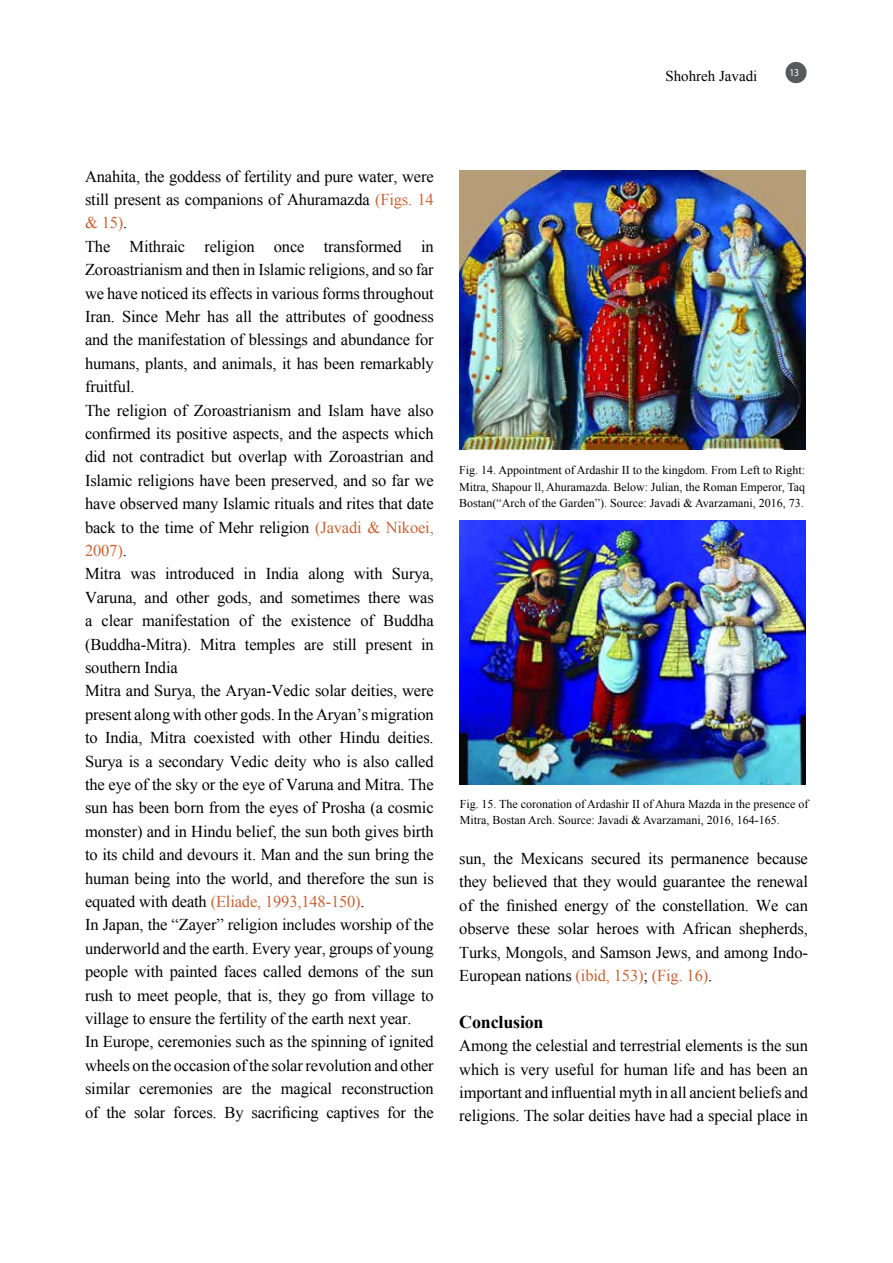
<style>
.page{position:relative;width:893px;height:1263px;background:#fff}
.page>*{position:absolute;margin:0;border:0;box-sizing:border-box;transform-origin:0 0}
.t1{font:700 18px "Times New Roman";letter-spacing:-.01em;color:#000}
.t2{font:16.5px/23.4px "Times New Roman";letter-spacing:-.01em;color:#000;text-align:justify}
.t3{font:16.5px "Times New Roman";letter-spacing:-.01em;color:#c86234}
.t4{font:15px "Times New Roman";color:#000}
.t5{font:12px/16.5px "Times New Roman";color:#000;text-align:justify}
.t6{font:10.5px "Myriad Pro";color:#fff;scale:.92 1}
.s1{color:#c86234}
.s2{color:#000}
</style>
<div class="page">
<div style="left:785px;top:62px;width:22px;height:21px;background:#58595b;border-radius:50%"></div>
<img style="left:459px;top:170px;width:346px;height:280px">
<img style="left:459px;top:521px;width:346px;height:264px">
<p class="t4" style="left:665px;top:65px;width:94px">Shohreh Javadi</p>
<p class="t6" style="left:789px;top:66px;width:12px">13</p>
<p class="t2" style="left:85px;top:164px;width:350px">Anahita, the goddess of fertility and pure water, were</p>
<p class="t2" style="left:85px;top:187px;width:350px">still present as companions of Ahuramazda <span class="s1">(Figs. 14</span></p>
<p class="t3" style="left:85px;top:211px;width:44px">&amp; 15 <span class="s2">.</span>(</p>
<p class="t2" style="left:421px;top:234px;width:14px">in</p>
<p class="t2" style="left:85px;top:234px;width:27px">The</p>
<p class="t2" style="left:85px;top:257px;width:350px">Zoroastrianism and then in Islamic religions, and so far</p>
<p class="t2" style="left:85px;top:281px;width:350px">we have noticed its effects in various forms throughout</p>
<p class="t2" style="left:85px;top:304px;width:350px">Iran. Since Mehr has all the attributes of goodness</p>
<p class="t2" style="left:85px;top:328px;width:350px">and the manifestation of blessings and abundance for</p>
<p class="t2" style="left:85px;top:351px;width:350px">humans, plants, and animals, it has been remarkably</p>
<p class="t2" style="left:85px;top:374px;width:51px">fruitful.</p>
<p class="t2" style="left:85px;top:398px;width:350px">The religion of Zoroastrianism and Islam have also</p>
<p class="t2" style="left:85px;top:421px;width:350px">confirmed its positive aspects, and the aspects which</p>
<p class="t2" style="left:85px;top:445px;width:350px">did not contradict but overlap with Zoroastrian and</p>
<p class="t2" style="left:85px;top:468px;width:350px">Islamic religions have been preserved, and so far we</p>
<p class="t2" style="left:85px;top:491px;width:350px">have observed many Islamic rituals and rites that date</p>
<p class="t2" style="left:85px;top:515px;width:350px">back to the time of Mehr religion <span class="s1">(Javadi &amp; Nikoei,</span></p>
<p class="t3" style="left:85px;top:539px;width:43px">2007 <span class="s2">.</span>(</p>
<p class="t2" style="left:392px;top:562px;width:43px">Surya,</p>
<p class="t2" style="left:130px;top:234px;width:57px">Mithraic</p>
<p class="t2" style="left:204px;top:234px;width:52px">religion</p>
<p class="t2" style="left:324px;top:234px;width:80px">transformed</p>
<p class="t2" style="left:274px;top:234px;width:32px">once</p>
<p class="t2" style="left:85px;top:562px;width:38px">Mitra</p>
<p class="t2" style="left:165px;top:562px;width:71px">introduced</p>
<p class="t2" style="left:244px;top:562px;width:14px">in</p>
<p class="t2" style="left:266px;top:562px;width:35px">India</p>
<p class="t2" style="left:308px;top:562px;width:38px">along</p>
<p class="t2" style="left:354px;top:562px;width:30px">with</p>
<p class="t2" style="left:130px;top:562px;width:27px">was</p>
<p class="t2" style="left:85px;top:585px;width:53px">Varuna,</p>
<p class="t2" style="left:145px;top:585px;width:25px">and</p>
<p class="t2" style="left:176px;top:585px;width:35px">other</p>
<p class="t2" style="left:217px;top:585px;width:36px">gods,</p>
<p class="t2" style="left:260px;top:585px;width:25px">and</p>
<p class="t2" style="left:291px;top:585px;width:71px">sometimes</p>
<p class="t2" style="left:368px;top:585px;width:34px">there</p>
<p class="t2" style="left:408px;top:585px;width:27px">was</p>
<p class="t2" style="left:85px;top:608px;width:9px">a</p>
<p class="t2" style="left:102px;top:608px;width:33px">clear</p>
<p class="t2" style="left:142px;top:608px;width:89px">manifestation</p>
<p class="t2" style="left:262px;top:608px;width:21px">the</p>
<p class="t2" style="left:239px;top:608px;width:15px">of</p>
<p class="t2" style="left:291px;top:608px;width:62px">existence</p>
<p class="t2" style="left:383px;top:608px;width:52px">Buddha</p>
<p class="t2" style="left:360px;top:608px;width:15px">of</p>
<p class="t2" style="left:85px;top:632px;width:108px">(Buddha-Mitra .)</p>
<p class="t2" style="left:85px;top:655px;width:94px">southern India</p>
<p class="t2" style="left:85px;top:679px;width:350px">Mitra and Surya, the Aryan-Vedic solar deities, were</p>
<p class="t2" style="left:85px;top:702px;width:350px">present along with other gods In. the Aryan s’ migration</p>
<p class="t2" style="left:388px;top:725px;width:48px">deities.</p>
<p class="t2" style="left:200px;top:632px;width:38px">Mitra</p>
<p class="t2" style="left:245px;top:632px;width:52px">temples</p>
<p class="t2" style="left:333px;top:632px;width:26px">still</p>
<p class="t2" style="left:421px;top:632px;width:14px">in</p>
<p class="t2" style="left:366px;top:632px;width:48px">present</p>
<p class="t2" style="left:304px;top:632px;width:21px">are</p>
<p class="t2" style="left:105px;top:725px;width:39px">India,</p>
<p class="t2" style="left:150px;top:725px;width:38px">Mitra</p>
<p class="t2" style="left:194px;top:725px;width:63px">coexisted</p>
<p class="t2" style="left:262px;top:725px;width:30px">with</p>
<p class="t2" style="left:299px;top:725px;width:35px">other</p>
<p class="t2" style="left:340px;top:725px;width:42px">Hindu</p>
<p class="t2" style="left:85px;top:725px;width:14px">to</p>
<p class="t2" style="left:85px;top:749px;width:350px">Surya is a secondary Vedic deity who is also called</p>
<p class="t2" style="left:85px;top:772px;width:350px">the eye of the sky or the eye of Varuna and Mitra. The</p>
<p class="t2" style="left:85px;top:795px;width:350px">sun has been born from the eyes of Prosha (a cosmic</p>
<p class="t2" style="left:85px;top:819px;width:350px">monster) and in Hindu belief, the sun both gives birth</p>
<p class="t2" style="left:85px;top:842px;width:350px">to its child and devours .i t Man and the sun bring the</p>
<p class="t2" style="left:85px;top:866px;width:350px">human being into the world, and therefore the sun is</p>
<p class="t3" style="left:85px;top:890px;width:281px"><span class="s2">equated with death</span> (Eliade, 1993,148-150 <span class="s2">.</span>(</p>
<p class="t2" style="left:85px;top:912px;width:350px">In Japan, the “Zayer” religion includes worship of the</p>
<p class="t2" style="left:85px;top:936px;width:350px">underworld and the earth. Every year, groups of young</p>
<p class="t2" style="left:85px;top:959px;width:350px">people with painted faces called demons of the sun</p>
<p class="t2" style="left:85px;top:983px;width:350px">rush to meet people, that is, they go from village to</p>
<p class="t2" style="left:85px;top:1006px;width:328px">village to ensure the fertility of the earth next year.</p>
<p class="t2" style="left:85px;top:1029px;width:350px">In Europe, ceremonies such as the spinning of ignited</p>
<p class="t2" style="left:85px;top:1053px;width:350px">wheels on the occasion of the solar revolution and other</p>
<p class="t2" style="left:342px;top:1076px;width:94px">reconstruction</p>
<p class="t2" style="left:85px;top:1076px;width:46px">similar</p>
<p class="t2" style="left:139px;top:1076px;width:75px">ceremonies</p>
<p class="t2" style="left:252px;top:1076px;width:21px">the</p>
<p class="t2" style="left:281px;top:1076px;width:53px">magical</p>
<p class="t2" style="left:222px;top:1076px;width:21px">are</p>
<p class="t2" style="left:106px;top:1100px;width:21px">the</p>
<p class="t2" style="left:85px;top:1100px;width:15px">of</p>
<p class="t2" style="left:134px;top:1100px;width:33px">solar</p>
<p class="t2" style="left:173px;top:1100px;width:45px">forces.</p>
<p class="t2" style="left:225px;top:1100px;width:21px">By</p>
<p class="t2" style="left:251px;top:1100px;width:69px">sacrificing</p>
<p class="t2" style="left:326px;top:1100px;width:54px">captives</p>
<p class="t2" style="left:414px;top:1100px;width:21px">the</p>
<p class="t2" style="left:387px;top:1100px;width:20px">for</p>
<p class="t5" style="left:459px;top:462px;width:347px">Fig. 14. Appointment of Ardashir II to the kingdom. From Left to Right:<br>Mitra, Shapour ,l l Ahuramazda. Below: Julian, the Roman Emperor, Taq Bostan(“Arch of the Garden”). Source: Javadi &amp; Avarzamani, 2016, 73.</p>
<p class="t5" style="left:460px;top:795px;width:350px">Fig. 15. The coronation of Ardashir II of Ahura Mazda in the presence of<br>Mitra, Bostan Arch. Source: Javadi &amp; Avarzamani, 2016, 164-165.</p>
<p class="t2" style="left:757px;top:846px;width:53px">because</p>
<p class="t2" style="left:493px;top:846px;width:21px">the</p>
<p class="t2" style="left:521px;top:846px;width:64px">Mexicans</p>
<p class="t2" style="left:591px;top:846px;width:51px">secured</p>
<p class="t2" style="left:648px;top:846px;width:17px">its</p>
<p class="t2" style="left:671px;top:846px;width:80px">permanence</p>
<p class="t2" style="left:459px;top:846px;width:28px">sun,</p>
<p class="t2" style="left:459px;top:870px;width:350px">they believed that they would guarantee the renewal</p>
<p class="t2" style="left:459px;top:893px;width:350px">of the finished energy of the constellation. We can</p>
<p class="t2" style="left:739px;top:916px;width:70px">shepherds,</p>
<p class="t2" style="left:459px;top:916px;width:52px">observe</p>
<p class="t3" style="left:459px;top:964px;width:254px"><span class="s2">European nations</span> (ibid, 153)<span class="s2">;</span> (Fig. 16 <span class="s2">.</span>(</p>
<p class="t2" style="left:517px;top:916px;width:74px">these solar</p>
<p class="t2" style="left:596px;top:916px;width:80px">heroes with</p>
<p class="t2" style="left:682px;top:916px;width:51px">African</p>
<p class="t2" style="left:459px;top:940px;width:350px">Turks, Mongols, and Samson Jews, and among Indo-</p>
<p class="t1" style="left:459px;top:1009px;width:86px">Conclusion</p>
<p class="t2" style="left:459px;top:1033px;width:350px">Among the celestial and terrestrial elements is the sun which is very useful for human life and has been an important and influential myth in all ancient beliefs and religions. The solar deities have had a special place in</p>
</div>
